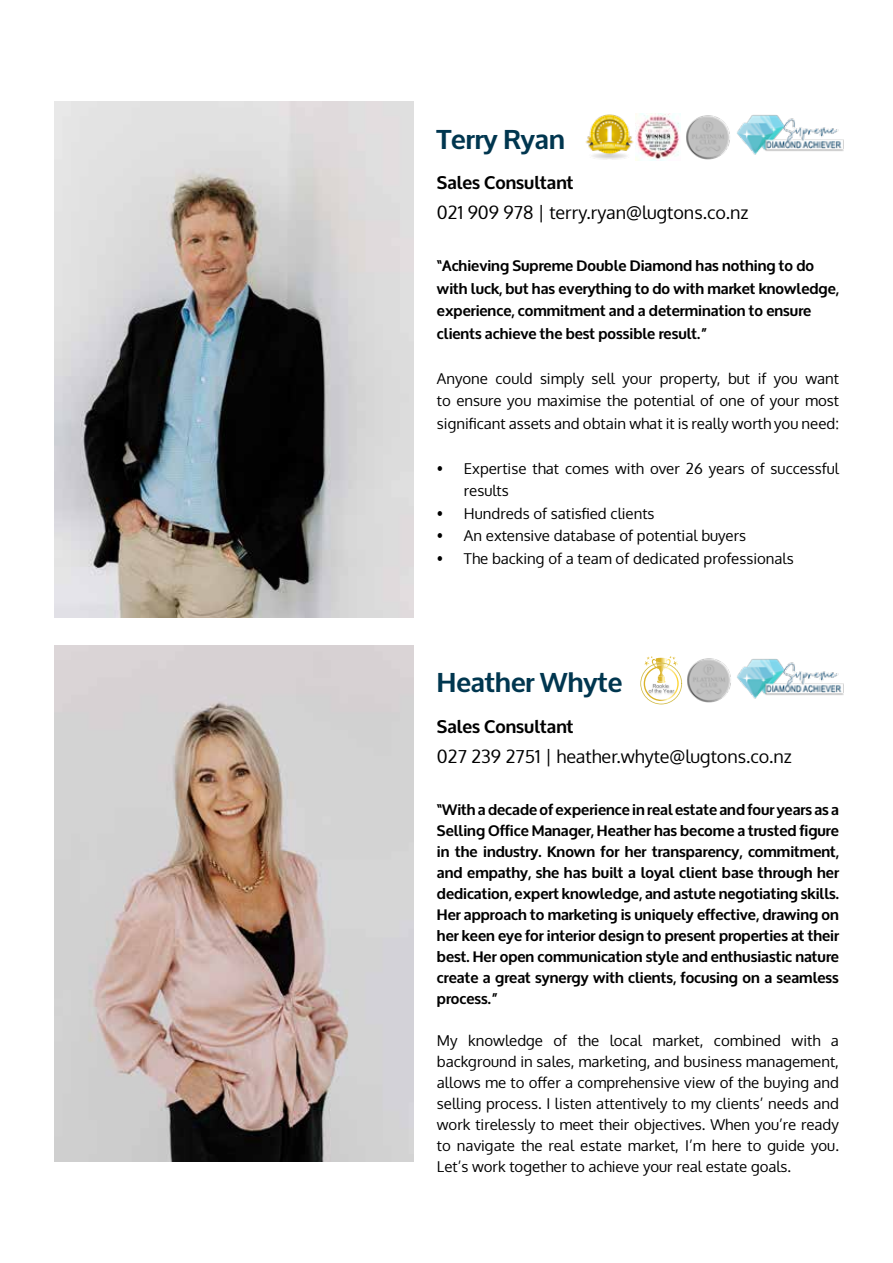
<style>
.page{position:relative;width:893px;height:1263px;background:#fff}
.page>*{position:absolute;margin:0;border:0;box-sizing:border-box;transform-origin:0 0}
.t1{font:700 27px "Oxygen";color:#00364f}
.t2{font:18px "Oxygen";color:#000}
.t3{font:700 18px "Oxygen";color:#000}
.t4{font:700 15px/21px "Oxygen";color:#000}
.t5{font:15px/21px "Oxygen";color:#000;text-align:justify}
</style>
<div class="page">
<img style="left:54px;top:101px;width:359px;height:517px">
<img style="left:54px;top:645px;width:359px;height:516px">
<img style="left:585px;top:113px;width:95px;height:48px">
<img style="left:686px;top:115px;width:44px;height:45px">
<img style="left:737px;top:115px;width:107px;height:40px">
<div style="left:641px;top:663px;width:41px;height:41px;border:1px dashed #cfb83d;border-radius:50%"></div>
<svg style="left:644px;top:656px;width:35px;height:45px"></svg>
<img style="left:682px;top:658px;width:49px;height:45px">
<img style="left:737px;top:659px;width:107px;height:40px">
<h1 class="t1" style="left:437px;top:122px;width:129px">Terry Ryan</h1>
<p class="t3" style="left:437px;top:171px;width:138px">Sales Consultant</p>
<p class="t2" style="left:437px;top:200px;width:313px">021 909 978 | terry.ryan@lugtons.co.nz</p>
<p class="t4" style="left:437px;top:255px;width:404px;line-height:22.5px">“Achieving Supreme Double Diamond has nothing to do with luck, but has everything to do with market knowledge, experience, commitment and a determination to ensure clients achieve the best possible result.”</p>
<p class="t5" style="left:437px;top:367px;width:404px;line-height:22.5px">Anyone could simply sell your property, but if you want to ensure you maximise the potential of one of your most significant assets and obtain what it is really worth you need:</p>
<p class="t5" style="left:464px;top:457px;width:377px;line-height:22.5px;text-indent:-27px">• Expertise that comes with over 26 years of successful results</p>
<p class="t5" style="left:437px;top:503px;width:219px">• Hundreds of satisfied clients</p>
<p class="t5" style="left:437px;top:525px;width:311px">• An extensive database of potential buyers</p>
<p class="t5" style="left:437px;top:548px;width:358px">• The backing of a team of dedicated professionals</p>
<h1 class="t1" style="left:437px;top:666px;width:187px">Heather Whyte</h1>
<p class="t3" style="left:437px;top:715px;width:138px">Sales Consultant</p>
<p class="t2" style="left:437px;top:744px;width:356px">027 239 2751 | heather.whyte@lugtons.co.nz</p>
<p class="t4" style="left:437px;top:800px;width:404px;text-align:justify">“With a decade of experience in real estate and four years as a Selling Office Manager, Heather has become a trusted figure in the industry. Known for her transparency, commitment, and empathy, she has built a loyal client base through her dedication, expert knowledge, and astute negotiating skills.<br>Her approach to marketing is uniquely effective, drawing on her keen eye for interior design to present properties at their best. Her open communication style and enthusiastic nature create a great synergy with clients, focusing on a seamless process.”</p>
<p class="t5" style="left:437px;top:1030px;width:404px">My knowledge of the local market, combined with a background in sales, marketing, and business management, allows me to offer a comprehensive view of the buying and selling process. I listen attentively to my clients’ needs and work tirelessly to meet their objectives. When you’re ready to navigate the real estate market, I’m here to guide you.<br>Let’s work together to achieve your real estate goals.</p>
</div>
